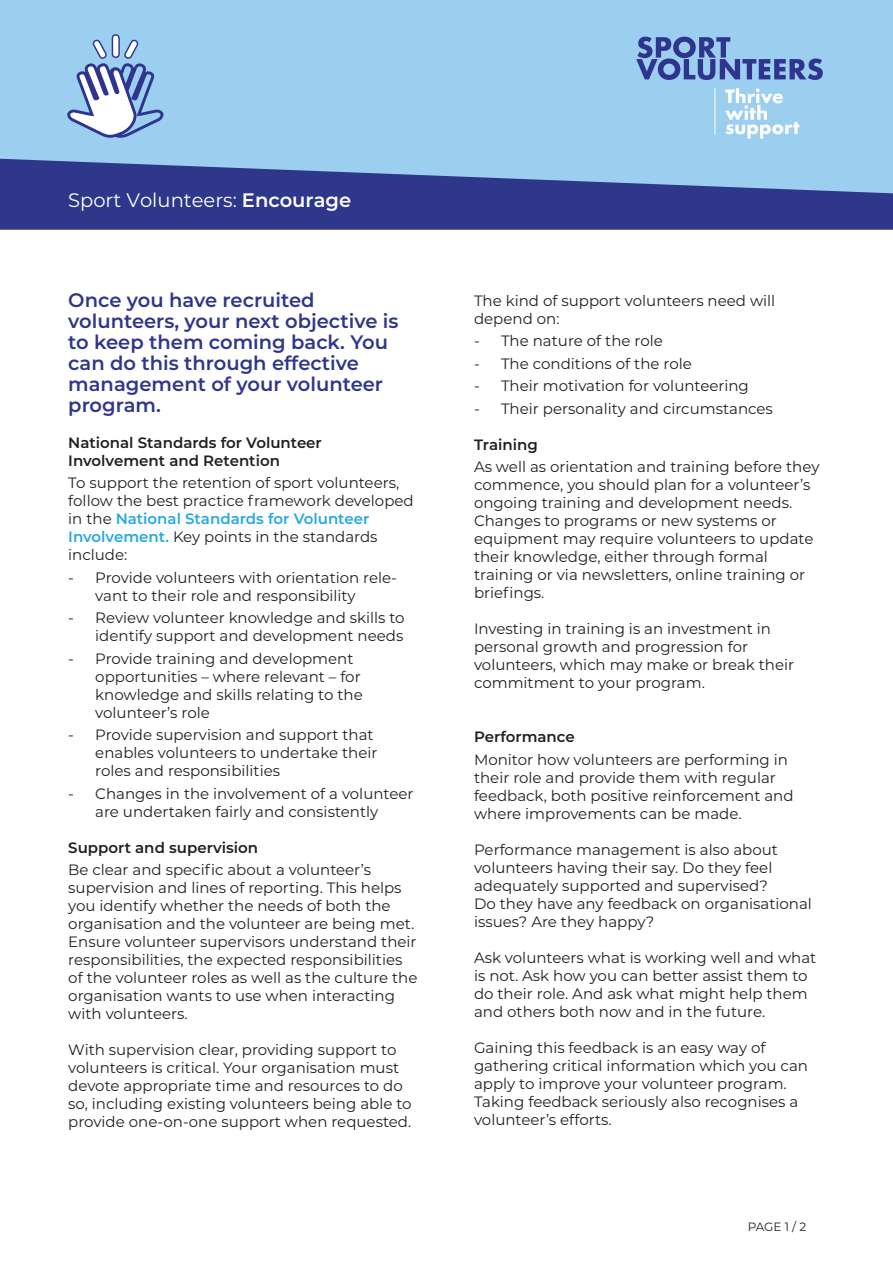
<style>
.page{position:relative;width:893px;height:1263px;background:#fff}
.page>*{position:absolute;margin:0;border:0;box-sizing:border-box;transform-origin:0 0}
.t1{font:600 19.5px/21px "Montserrat";color:#2e378a}
.t2{font:19.5px "Montserrat";color:#fff}
.t3{font:15px/18px "Montserrat";color:#221f1f}
.t4{font:600 15px/18px "Montserrat";color:#221f1f}
.t5{font:12px "Montserrat";color:#221f1f}
.s1{font-weight:600}
.s2{font-weight:600;color:#28a9e0}
</style>
<div class="page">
<div style="left:0;top:0;width:893px;height:195px;background:#9bceef"></div>
<svg style="left:0;top:159px;width:893px;height:71px;fill:#2e378a"></svg>
<svg style="left:636px;top:37px;width:187px;height:43px"></svg>
<svg style="left:725px;top:88px;width:74px;height:51px"></svg>
<hr style="left:715px;top:88px;width:1px;height:47px;background:#fff">
<div style="left:112px;top:35px;width:7px;height:22px;background:#fff;border-radius:3px"></div>
<div style="left:112px;top:34px;width:8px;height:24px;border:1px solid #2f358f;border-radius:3px"></div>
<svg style="left:67px;top:39px;width:97px;height:99px"></svg>
<h1 class="t2" style="left:68px;top:187px;width:285px">Sport Volunteers: <span class="s1">Encourage</span></h1>
<h1 class="t1" style="left:68px;top:288px;width:332px">Once you have recruited volunteers, your next objective is to keep them coming back. You can do this through effective management of your volunteer program.</h1>
<p class="t4" style="left:68px;top:433px;width:255px">National Standards for Volunteer<br>Involvement and Retention</p>
<p class="t3" style="left:68px;top:473px;width:347px">To support the retention of sport volunteers, follow the best practice framework developed in the <span class="s2">National Standards for Volunteer Involvement.</span> Key points in the standards include:</p>
<p class="t3" style="left:95px;top:568px;width:303px;text-indent:-27px">- Provide volunteers with orientation rele&shy;vant to their role and responsibility</p>
<p class="t3" style="left:68px;top:608px;width:338px;text-align:right">- Review volunteer knowledge and skills to identify support and development needs</p>
<p class="t3" style="left:95px;top:649px;width:269px;text-indent:-27px">- Provide training and development opportunities – where relevant – for knowledge and skills relating to the volunteer’s role</p>
<p class="t3" style="left:95px;top:725px;width:284px;text-indent:-27px">- Provide supervision and support that enables volunteers to undertake their roles and responsibilities</p>
<p class="t3" style="left:68px;top:784px;width:347px;text-align:center">- Changes in the involvement of a volunteer are undertaken fairly and consistently</p>
<p class="t4" style="left:68px;top:838px;width:191px">Support and supervision</p>
<p class="t3" style="left:68px;top:860px;width:351px">Be clear and specific about a volunteer’s supervision and lines of reporting. This helps you identify whether the needs of both the organisation and the volunteer are being met.<br>Ensure volunteer supervisors understand their responsibilities, the expected responsibilities of the volunteer roles as well as the culture the organisation wants to use when interacting with volunteers.</p>
<p class="t3" style="left:68px;top:1040px;width:345px">With supervision clear, providing support to volunteers is critical. Your organisation must devote appropriate time and resources to do so, including existing volunteers being able to provide one-on-one support when requested.</p>
<p class="t3" style="left:474px;top:291px;width:303px">The kind of support volunteers need will depend on:</p>
<p class="t3" style="left:474px;top:331px;width:190px">- The nature of the role</p>
<p class="t3" style="left:474px;top:354px;width:219px">- The conditions of the role</p>
<p class="t3" style="left:474px;top:376px;width:276px">- Their motivation for volunteering</p>
<p class="t3" style="left:474px;top:399px;width:300px">- Their personality and circumstances</p>
<p class="t4" style="left:474px;top:435px;width:65px">Training</p>
<p class="t3" style="left:474px;top:457px;width:347px">As well as orientation and training before they commence, you should plan for a volunteer’s ongoing training and development needs.<br>Changes to programs or new systems or equipment may require volunteers to update their knowledge, either through formal training or via newsletters, online training or briefings.</p>
<p class="t3" style="left:474px;top:619px;width:322px">Investing in training is an investment in personal growth and progression for volunteers, which may make or break their commitment to your program.</p>
<p class="t4" style="left:474px;top:727px;width:102px">Performance</p>
<p class="t3" style="left:474px;top:750px;width:321px">Monitor how volunteers are performing in their role and provide them with regular feedback, both positive reinforcement and where improvements can be made.</p>
<p class="t3" style="left:474px;top:840px;width:339px">Performance management is also about volunteers having their say. Do they feel adequately supported and supervised?<br>Do they have any feedback on organisational issues? Are they happy?</p>
<p class="t3" style="left:474px;top:948px;width:344px">Ask volunteers what is working well and what is not. Ask how you can better assist them to do their role. And ask what might help them and others both now and in the future.</p>
<p class="t3" style="left:474px;top:1038px;width:335px">Gaining this feedback is an easy way of gathering critical information which you can apply to improve your volunteer program.<br>Taking feedback seriously also recognises a volunteer’s efforts.</p>
<p class="t5" style="left:748px;top:1218px;width:60px">PAGE 1 / 2</p>
</div>
